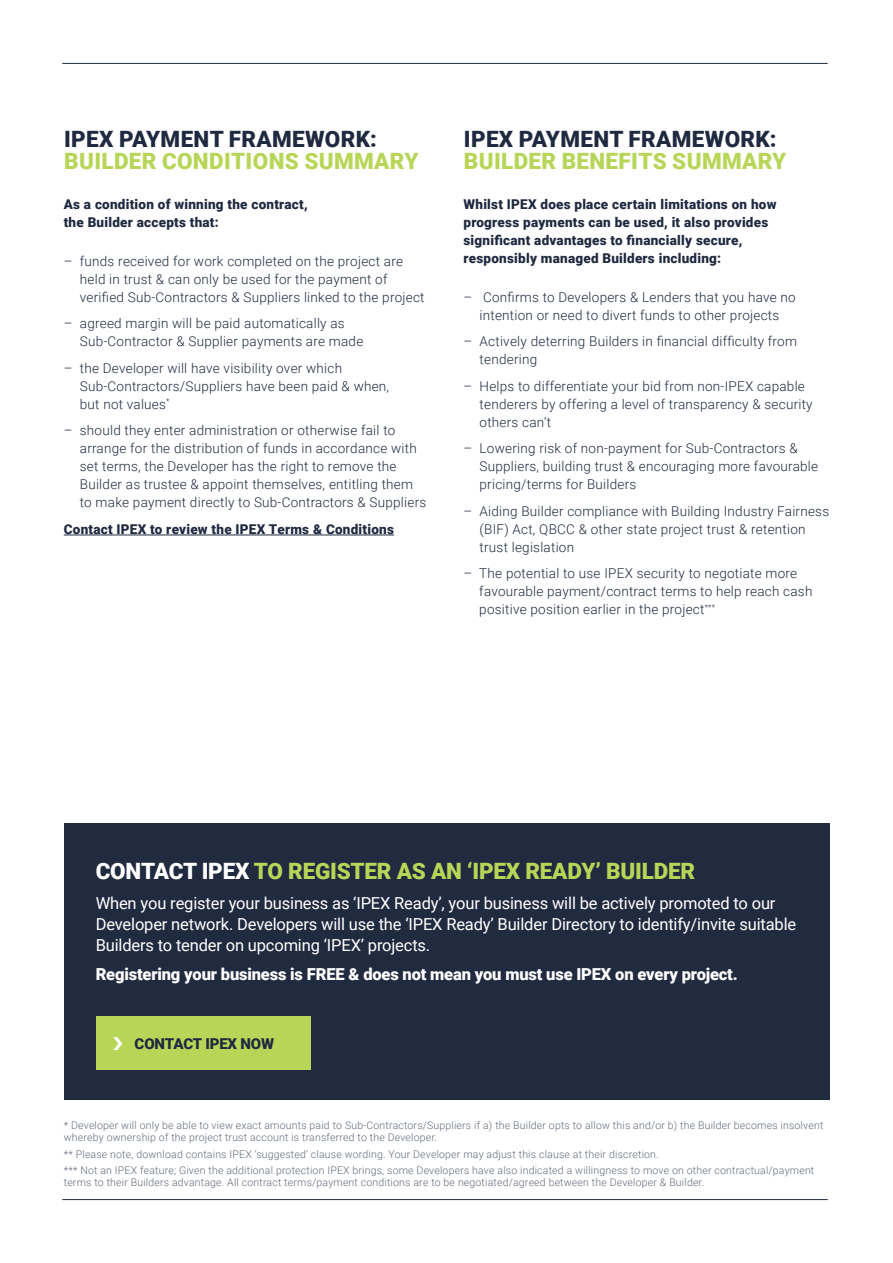
<style>
.page{position:relative;width:893px;height:1263px;background:#fff}
.page>*{position:absolute;margin:0;border:0;box-sizing:border-box;transform-origin:0 0}
.t1{font:900 22.5px "Roboto";letter-spacing:.015em;color:#b7d657}
.t2{font:900 22.5px "Roboto";letter-spacing:-.01em;color:#b7d657}
.t3{font:900 22.5px "Roboto";letter-spacing:.015em;color:#1f2a40}
.t4{font:16.5px/21px "Roboto";letter-spacing:-.01em;color:#fff}
.t5{font:900 16.5px "Roboto";letter-spacing:-.01em;color:#fff}
.t6{font:900 15px "Roboto";letter-spacing:-.01em;color:#1f2a40}
.t7{font:300 13.5px/18px "Roboto";letter-spacing:.02em;color:#1f2a40}
.t8{font:900 13.5px/18px "Roboto";letter-spacing:.02em;color:#1f2a40}
.t9{font:300 10.5px/12px "Roboto";letter-spacing:.02em;color:#626a79}
.s1{color:#fff}
</style>
<div class="page">
<hr style="left:64px;top:535px;width:330px;height:1px;background:#1f2a40">
<hr style="left:62px;top:1199px;width:766px;height:1px;background:#1f2a40">
<hr style="left:62px;top:63px;width:766px;height:1px;background:#1f2a40">
<div style="left:64px;top:824px;width:765px;height:276px;background:#212b40"></div>
<div style="left:96px;top:1016px;width:214px;height:54px;background:#b7d657"></div>
<svg style="left:113px;top:1037px;width:9px;height:13px"></svg>
<h1 class="t3" style="left:64px;top:123px;width:314px">IPEX PAYMENT FRAMEWORK:</h1>
<h1 class="t1" style="left:64px;top:146px;width:356px">BUILDER CONDITIONS SUMMARY</h1>
<p class="t8" style="left:64px;top:194px;width:245px">As a condition of winning the contract, the Builder accepts that:</p>
<p class="t7" style="left:80px;top:252px;width:346px;text-indent:-16px">– funds received for work completed on the project are held in trust &amp; can only be used for the payment of verified Sub-Contractors &amp; Suppliers linked to the project</p>
<p class="t7" style="left:80px;top:314px;width:285px;text-indent:-16px">– agreed margin will be paid automatically as<br>Sub-Contractor &amp; Supplier payments are made</p>
<p class="t7" style="left:80px;top:359px;width:311px;text-indent:-16px">– the Developer will have visibility over which<br>Sub-Contractors/Suppliers have been paid &amp; when, but not values<sup>*</sup></p>
<p class="t7" style="left:80px;top:421px;width:348px;text-indent:-16px">– should they enter administration or otherwise fail to arrange for the distribution of funds in accordance with set terms, the Developer has the right to remove the Builder as trustee &amp; appoint themselves, entitling them to make payment directly to Sub-Contractors &amp; Suppliers</p>
<p class="t8" style="left:64px;top:520px;width:332px">Contact IPEX to review the IPEX Terms &amp; Conditions</p>
<h1 class="t3" style="left:464px;top:123px;width:314px">IPEX PAYMENT FRAMEWORK:</h1>
<h1 class="t1" style="left:464px;top:146px;width:324px">BUILDER BENEFITS SUMMARY</h1>
<p class="t8" style="left:463px;top:194px;width:314px">Whilst IPEX does place certain limitations on how progress payments can be used, it also provides significant advantages to financially secure, responsibly managed Builders including:</p>
<p class="t7" style="left:463px;top:288px;width:334px;text-align:center">– Confirms to Developers &amp; Lenders that you have no intention or need to divert funds to other projects</p>
<p class="t7" style="left:480px;top:332px;width:319px;text-indent:-16px">– Actively deterring Builders in financial difficulty from tendering</p>
<p class="t7" style="left:480px;top:377px;width:335px;text-indent:-16px">– Helps to differentiate your bid from non-IPEX capable tenderers by offering a level of transparency &amp; security others can’t</p>
<p class="t7" style="left:480px;top:439px;width:340px;text-indent:-16px">– Lowering risk of non-payment for Sub-Contractors &amp;<br>Suppliers, building trust &amp; encouraging more favourable pricing/terms for Builders</p>
<p class="t7" style="left:480px;top:502px;width:351px;text-indent:-16px">– Aiding Builder compliance with Building Industry Fairness (BIF) Act, QBCC &amp; other state project trust &amp; retention trust legislation</p>
<p class="t7" style="left:479px;top:564px;width:335px;text-indent:-16px">– The potential to use IPEX security to negotiate more favourable payment/contract terms to help reach cash positive position earlier in the project<sup>***</sup></p>
<h1 class="t2" style="left:96px;top:855px;width:601px"><span class="s1">CONTACT IPEX</span> TO REGISTER AS AN ‘IPEX READY’ BUILDER</h1>
<p class="t4" style="left:96px;top:891px;width:702px">When you register your business as ‘IPEX Ready’, your business will be actively promoted to our<br>Developer network. Developers will use the ‘IPEX Ready’ Builder Directory to identify/invite suitable<br>Builders to tender on upcoming ‘IPEX’ projects.</p>
<p class="t5" style="left:96px;top:963px;width:644px">Registering your business is FREE &amp; does not mean you must use IPEX on every project.</p>
<p class="t6" style="left:135px;top:1033px;width:141px">CONTACT IPEX NOW</p>
<p class="t9" style="left:64px;top:1119px;width:761px">* Developer will only be able to view exact amounts paid to Sub-Contractors/Suppliers if a) the Builder opts to allow this and/or b) the Builder becomes insolvent whereby ownership of the project trust account is transferred to the Developer.</p>
<p class="t9" style="left:64px;top:1145px;width:752px;line-height:16.2px">** Please note, download contains IPEX ‘suggested’ clause wording. Your Developer may adjust this clause at their discretion.<br>*** Not an IPEX feature; Given the additional protection IPEX brings, some Developers have also indicated a willingness to move on other contractual/payment</p>
<p class="t9" style="left:64px;top:1176px;width:642px">terms to their Builders advantage. All contract terms/payment conditions are to be negotiated/agreed between the Developer &amp; Builder.</p>
</div>
